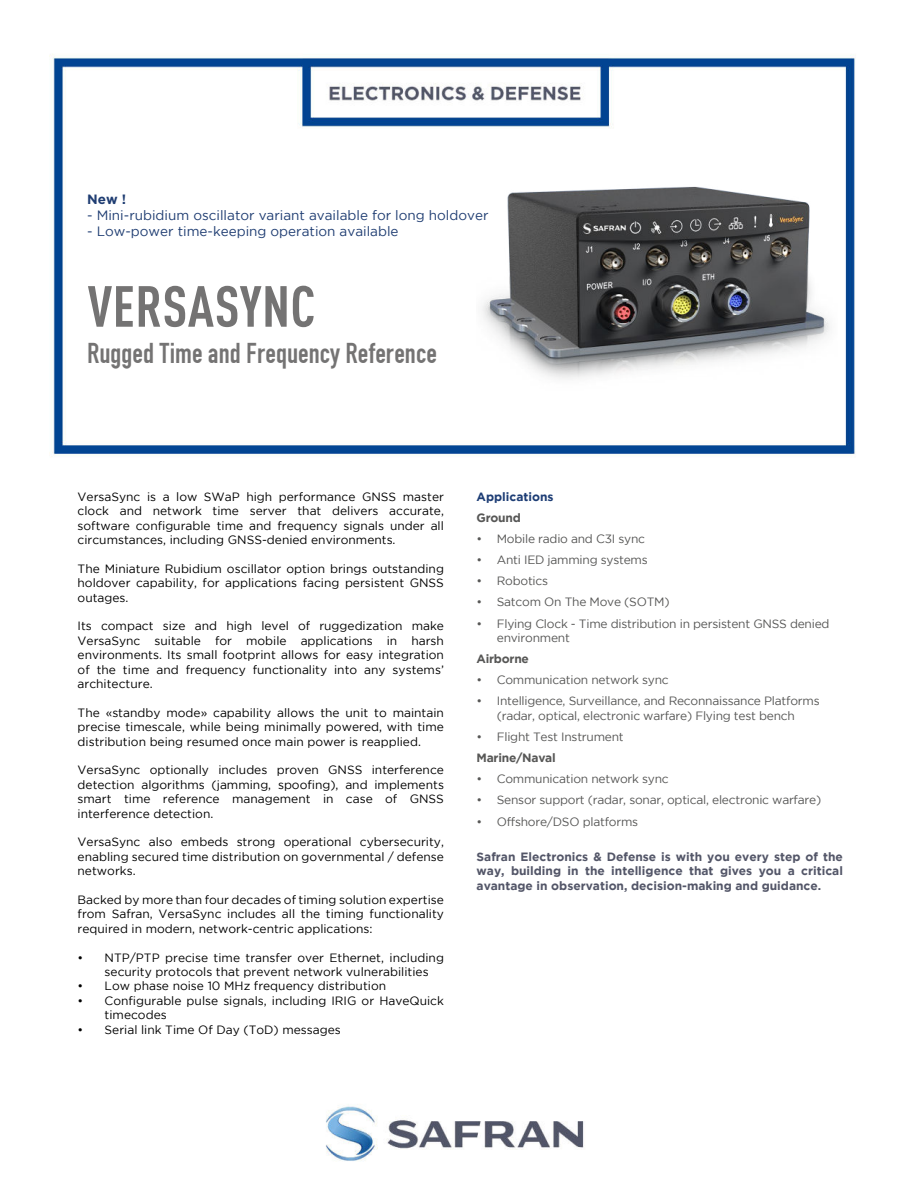
<style>
.page{position:relative;width:918px;height:1188px;background:#fff}
.page>*{position:absolute;margin:0;border:0;box-sizing:border-box;transform-origin:0 0}
.t1{font:700 condensed 57px "DIN Pro";letter-spacing:.01em;color:#747373}
.t2{font:30px "DIN 1451 Engschrift Regular";color:#747373}
.t3{font:13.5px "Gotham";color:#1f3d72}
.t4{font:700 13.5px "Gotham";color:#1f3d72}
.t5{font:12px/14.4px "Gotham";color:#000;text-align:justify}
.t6{font:12px/14.4px "Gotham";letter-spacing:-.02em;color:#575756}
.t7{font:700 12px/14.4px "Gotham";color:#535668;text-align:justify}
.t8{font:700 12px "Gotham";letter-spacing:-.02em;color:#575756}
.t9{font:700 12px "Gotham";color:#1d3d75}
</style>
<div class="page">
<img style="left:49px;top:54px;width:807px;height:1107px">
<img style="left:477px;top:155px;width:360px;height:235px">
<p class="t4" style="left:87px;top:193px;width:40px">New !</p>
<p class="t3" style="left:87px;top:208px;width:403px">- Mini-rubidium oscillator variant available for long holdover</p>
<p class="t3" style="left:87px;top:224px;width:313px">- Low-power time-keeping operation available</p>
<h1 class="t1" style="left:88px;top:274px;width:229px">VERSASYNC</h1>
<h2 class="t2" style="left:87px;top:340px;width:351px">Rugged Time and Frequency Reference</h2>
<p class="t5" style="left:78px;top:490px;width:368px">VersaSync is a low SWaP high performance GNSS master clock and network time server that delivers accurate, software configurable time and frequency signals under all circumstances, including GNSS-denied environments.</p>
<p class="t5" style="left:78px;top:561px;width:368px">The Miniature Rubidium oscillator option brings outstanding holdover capability, for applications facing persistent GNSS outages.</p>
<p class="t5" style="left:78px;top:620px;width:368px">Its compact size and high level of ruggedization make VersaSync suitable for mobile applications in harsh environments. Its small footprint allows for easy integration of the time and frequency functionality into any systems’ architecture.</p>
<p class="t5" style="left:78px;top:705px;width:368px">The «standby mode» capability allows the unit to maintain precise timescale, while being minimally powered, with time distribution being resumed once main power is reapplied.</p>
<p class="t5" style="left:78px;top:764px;width:368px">VersaSync optionally includes proven GNSS interference detection algorithms (jamming, spoofing), and implements smart time reference management in case of GNSS interference detection.</p>
<p class="t5" style="left:78px;top:835px;width:368px">VersaSync also embeds strong operational cybersecurity, enabling secured time distribution on governmental / defense networks.</p>
<p class="t5" style="left:78px;top:892px;width:368px">Backed by more than four decades of timing solution expertise from Safran, VersaSync includes all the timing functionality required in modern, network-centric applications:</p>
<p class="t5" style="left:105px;top:951px;width:341px;text-indent:-27px">• NTP/PTP precise time transfer over Ethernet, including security protocols that prevent network vulnerabilities</p>
<p class="t5" style="left:78px;top:980px;width:310px">• Low phase noise 10 MHz frequency distribution</p>
<p class="t5" style="left:105px;top:994px;width:341px;text-indent:-27px">• Configurable pulse signals, including IRIG or HaveQuick timecodes</p>
<p class="t5" style="left:78px;top:1023px;width:265px">• Serial link Time Of Day (ToD) messages</p>
<p class="t9" style="left:477px;top:491px;width:78px">Applications</p>
<p class="t8" style="left:477px;top:512px;width:46px">Ground</p>
<p class="t6" style="left:477px;top:532px;width:170px">• Mobile radio and C3I sync</p>
<p class="t6" style="left:477px;top:554px;width:173px">• Anti IED jamming systems</p>
<p class="t6" style="left:477px;top:575px;width:73px">• Robotics</p>
<p class="t6" style="left:477px;top:596px;width:195px">• Satcom On The Move (SOTM)</p>
<p class="t6" style="left:497px;top:617px;width:334px;text-indent:-20px">• Flying Clock - Time distribution in persistent GNSS denied environment</p>
<p class="t8" style="left:477px;top:654px;width:54px">Airborne</p>
<p class="t6" style="left:477px;top:674px;width:194px">• Communication network sync</p>
<p class="t6" style="left:477px;top:695px;width:345px;text-align:center">• Intelligence, Surveillance, and Reconnaissance Platforms (radar, optical, electronic warfare) Flying test bench</p>
<p class="t6" style="left:477px;top:730px;width:149px">• Flight Test Instrument</p>
<p class="t8" style="left:477px;top:753px;width:81px">Marine/Naval</p>
<p class="t6" style="left:477px;top:773px;width:194px">• Communication network sync</p>
<p class="t6" style="left:477px;top:794px;width:346px">• Sensor support (radar, sonar, optical, electronic warfare)</p>
<p class="t6" style="left:477px;top:815px;width:163px">• Offshore/DSO platforms</p>
<p class="t7" style="left:477px;top:850px;width:368px">Safran Electronics &amp; Defense is with you every step of the way, building in the intelligence that gives you a critical avantage in observation, decision-making and guidance.</p>
</div>
